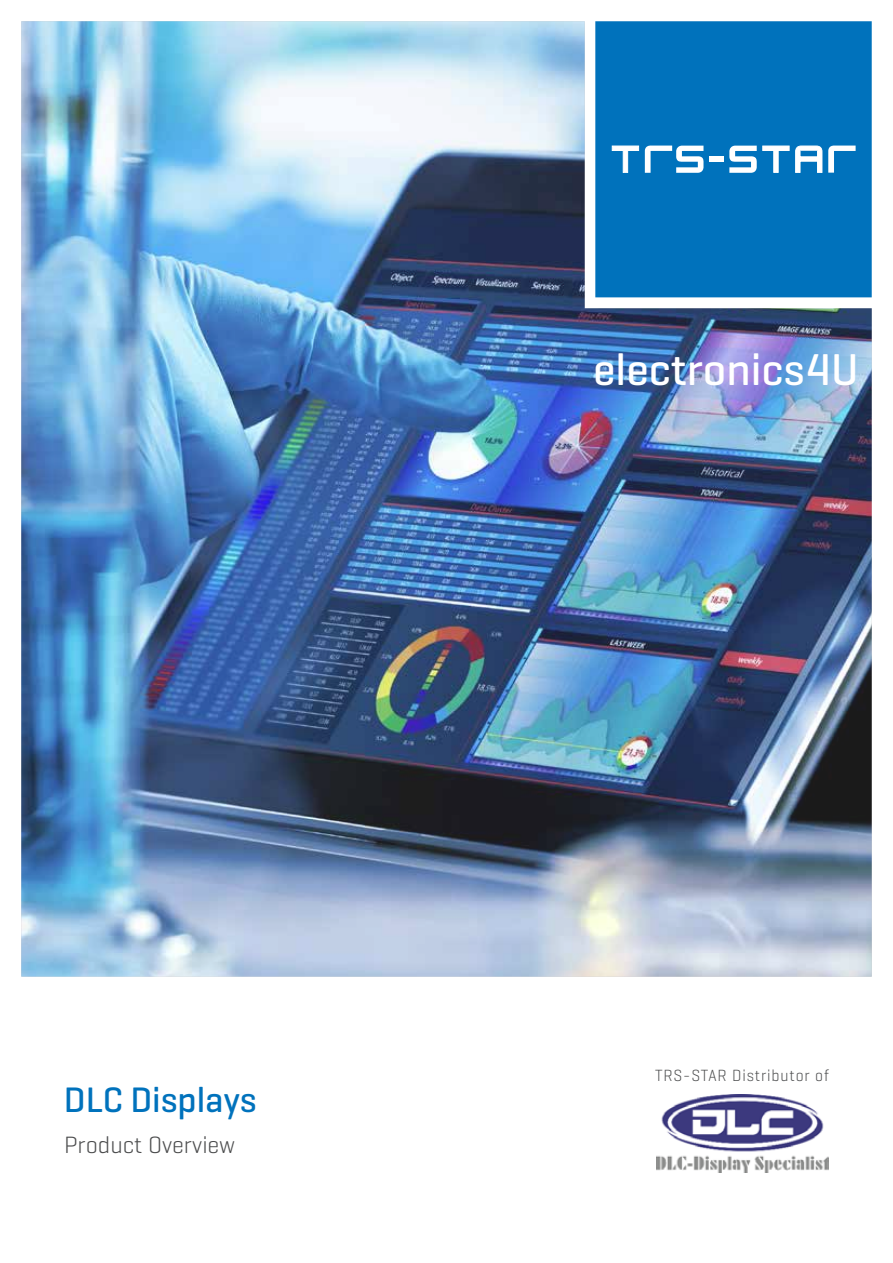
<style>
.page{position:relative;width:893px;height:1263px;background:#fff}
.page>*{position:absolute;margin:0;border:0;box-sizing:border-box;transform-origin:0 0}
.t1{font:500 45.3px "Geogrotesque";color:#fff}
.t2{font:500 36px "Geogrotesque";color:#0072bc}
.t3{font:300 24px "Geogrotesque";color:#4b4c4d}
.t4{font:300 16.5px "Geogrotesque";letter-spacing:.055em;color:#4b4c4d;scale:.95 1}
</style>
<div class="page">
<img style="left:21px;top:21px;width:851px;height:956px">
<div style="left:595px;top:21px;width:277px;height:276px;background:#0072bc"></div>
<div style="left:709px;top:157px;width:15px;height:5px;background:#fff"></div>
<svg style="left:645px;top:145px;width:59px;height:28px"></svg>
<svg style="left:729px;top:145px;width:127px;height:28px"></svg>
<svg style="left:611px;top:145px;width:28px;height:28px"></svg>
<img style="left:656px;top:1094px;width:172px;height:78px">
<h2 class="t2" style="left:64px;top:1077px;width:194px">DLC Displays</h2>
<h3 class="t3" style="left:64px;top:1130px;width:172px">Product Overview</h3>
<h1 class="t1" style="left:593px;top:341px;width:267px">electronics4U</h1>
<p class="t4" style="left:655px;top:1065px;width:184px">TRS-STAR Distributor of</p>
</div>
